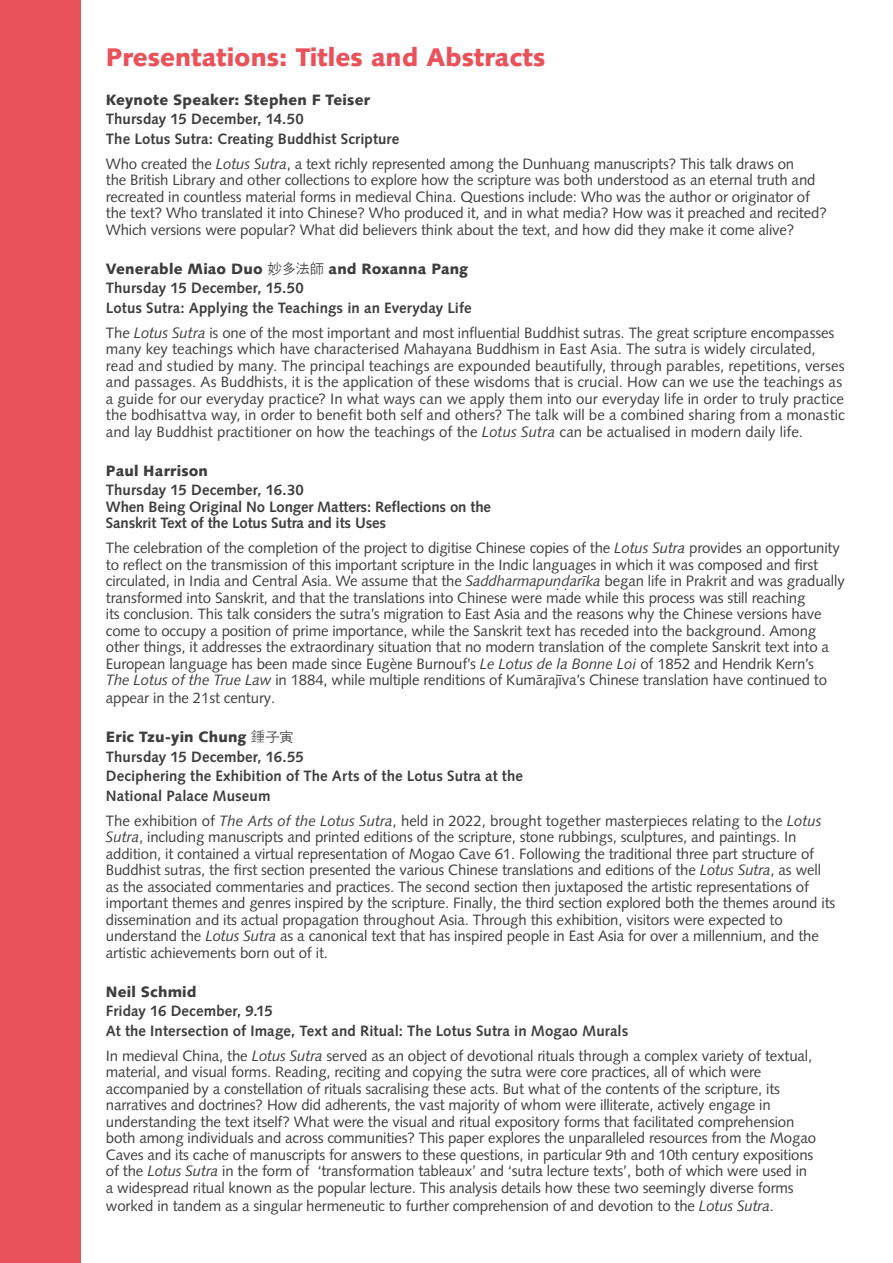
<style>
.page{position:relative;width:893px;height:1263px;background:#fff}
.page>*{position:absolute;margin:0;border:0;box-sizing:border-box;transform-origin:0 0}
.Head{font:900 25.5px "Syntax LT Pro";color:#e9525a}
.body{font:15px/16.5px "Syntax LT Pro";letter-spacing:-.01em;color:#3e3e3f}
.body-2{font:700 15px/16.5px "Syntax LT Pro";letter-spacing:.005em;color:#3e3e3f}
.body-3{font:900 15px "Syntax LT Pro";letter-spacing:.01em;color:#3e3e3f}
.body-4{font:italic 15px "Syntax LT Pro";color:#3e3e3f}
.s1{font-style:italic}
.s2{font-family:"Apple Gothic";font-weight:400}
</style>
<div class="page">
<div style="left:0;top:0;width:81px;height:1263px;background:#e9525a"></div>
<h2 class="Head" style="left:106px;top:42px;width:441px">Presentations: Titles and Abstracts</h2>
<p class="body-3" style="left:106px;top:91px;width:265px">Keynote Speaker: Stephen F Teiser</p>
<p class="body-2" style="left:106px;top:111px;width:199px">Thursday 15 December, 14.50</p>
<p class="body-2" style="left:106px;top:130px;width:295px">The Lotus Sutra: Creating Buddhist Scripture</p>
<p class="body" style="left:106px;top:155px;width:722px">Who created the <span class="s1">Lotus Sutra</span>, a text richly represented among the Dunhuang manuscripts? This talk draws on<br>the British Library and other collections to explore how the scripture was both understood as an eternal truth and recreated in countless material forms in medieval China. Questions include: Who was the author or originator of the text? Who translated it into Chinese? Who produced it, and in what media? How was it preached and recited?<br>Which versions were popular? What did believers think about the text, and how did they make it come alive?</p>
<p class="body-3" style="left:106px;top:260px;width:364px">Venerable Miao Duo <span class="s2">妙多法師</span> and Roxanna Pang</p>
<p class="body-2" style="left:106px;top:280px;width:199px">Thursday 15 December, 15.50</p>
<p class="body-2" style="left:106px;top:299px;width:367px">Lotus Sutra: Applying the Teachings in an Everyday Life</p>
<p class="body" style="left:106px;top:324px;width:741px">The <span class="s1">Lotus Sutra</span> is one of the most important and most influential Buddhist sutras. The great scripture encompasses many key teachings which have characterised Mahayana Buddhism in East Asia. The sutra is widely circulated, read and studied by many. The principal teachings are expounded beautifully, through parables, repetitions, verses and passages. As Buddhists, it is the application of these wisdoms that is crucial. How can we use the teachings as a guide for our everyday practice? In what ways can we apply them into our everyday life in order to truly practice the bodhisattva way, in order to benefit both self and others? The talk will be a combined sharing from a monastic and lay Buddhist practitioner on how the teachings of the <span class="s1">Lotus Sutra</span> can be actualised in modern daily life.</p>
<p class="body-3" style="left:106px;top:462px;width:104px">Paul Harrison</p>
<p class="body-2" style="left:106px;top:482px;width:387px">Thursday 15 December, 16.30<br>When Being Original No Longer Matters: Reflections on the<br>Sanskrit Text of the Lotus Sutra and its Uses</p>
<p class="body" style="left:106px;top:540px;width:740px">The celebration of the completion of the project to digitise Chinese copies of the <span class="s1">Lotus Sutra</span> provides an opportunity to reflect on the transmission of this important scripture in the Indic languages in which it was composed and first circulated, in India and Central Asia. We assume that the <span class="s1">Saddharmapundarīka</span> began life in Prakrit and was gradually transformed into Sanskrit, and that the translations into Chinese were made while this process was still reaching<br>its conclusion. This talk considers the sutra’s migration to East Asia and the reasons why the Chinese versions have come to occupy a position of prime importance, while the Sanskrit text has receded into the background. Among other things, it addresses the extraordinary situation that no modern translation of the complete Sanskrit text into a European language has been made since Eugène Burnouf’s <span class="s1">Le Lotus de la Bonne Loi</span> of 1852 and Hendrik Kern’s<br><span class="s1">The Lotus of the True Law</span> in 1884, while multiple renditions of Kumārajīva’s Chinese translation have continued to</p>
<p class="body" style="left:106px;top:690px;width:171px">appear in the 21st century.</p>
<p class="body-3" style="left:106px;top:728px;width:189px">Eric Tzu-yin Chung <span class="s2">鍾子寅</span></p>
<p class="body-2" style="left:106px;top:748px;width:200px">Thursday 15 December, 16.55</p>
<p class="body-2" style="left:106px;top:766px;width:419px;line-height:19.5px">Deciphering the Exhibition of The Arts of the Lotus Sutra at the<br>National Palace Museum</p>
<p class="body" style="left:106px;top:812px;width:731px">The exhibition of <span class="s1">The Arts of the Lotus Sutra</span>, held in 2022, brought together masterpieces relating to the <span class="s1">Lotus Sutra</span>, including manuscripts and printed editions of the scripture, stone rubbings, sculptures, and paintings. In addition, it contained a virtual representation of Mogao Cave 61. Following the traditional three part structure of Buddhist sutras, the first section presented the various Chinese translations and editions of the <span class="s1">Lotus Sutra</span>, as well as the associated commentaries and practices. The second section then juxtaposed the artistic representations of important themes and genres inspired by the scripture. Finally, the third section explored both the themes around its dissemination and its actual propagation throughout Asia. Through this exhibition, visitors were expected to understand the <span class="s1">Lotus Sutra</span> as a canonical text that has inspired people in East Asia for over a millennium, and the artistic achievements born out of it.</p>
<p class="body-3" style="left:106px;top:983px;width:92px">Neil Schmid</p>
<p class="body-2" style="left:106px;top:1003px;width:168px">Friday 16 December, 9.15</p>
<p class="body-2" style="left:106px;top:1022px;width:524px">At the Intersection of Image, Text and Ritual: The Lotus Sutra in Mogao Murals</p>
<p class="body" style="left:106px;top:1047px;width:712px">In medieval China, the <span class="s1">Lotus Sutra</span> served as an object of devotional rituals through a complex variety of textual, material, and visual forms. Reading, reciting and copying the sutra were core practices, all of which were accompanied by a constellation of rituals sacralising these acts. But what of the contents of the scripture, its narratives and doctrines? How did adherents, the vast majority of whom were illiterate, actively engage in understanding the text itself? What were the visual and ritual expository forms that facilitated comprehension both among individuals and across communities? This paper explores the unparalleled resources from the Mogao Caves and its cache of manuscripts for answers to these questions, in particular 9th and 10th century expositions of the <span class="s1">Lotus Sutra</span> in the form of ‘transformation tableaux’ and ‘sutra lecture texts’, both of which were used in a widespread ritual known as the popular lecture. This analysis details how these two seemingly diverse forms</p>
<p class="body" style="left:106px;top:1197px;width:670px">worked in tandem as a singular hermeneutic to further comprehension of and devotion to the <span class="s1">Lotus Sutra</span>.</p>
<p class="body-4" style="left:557px;top:576px;width:14px">. .</p>
</div>
